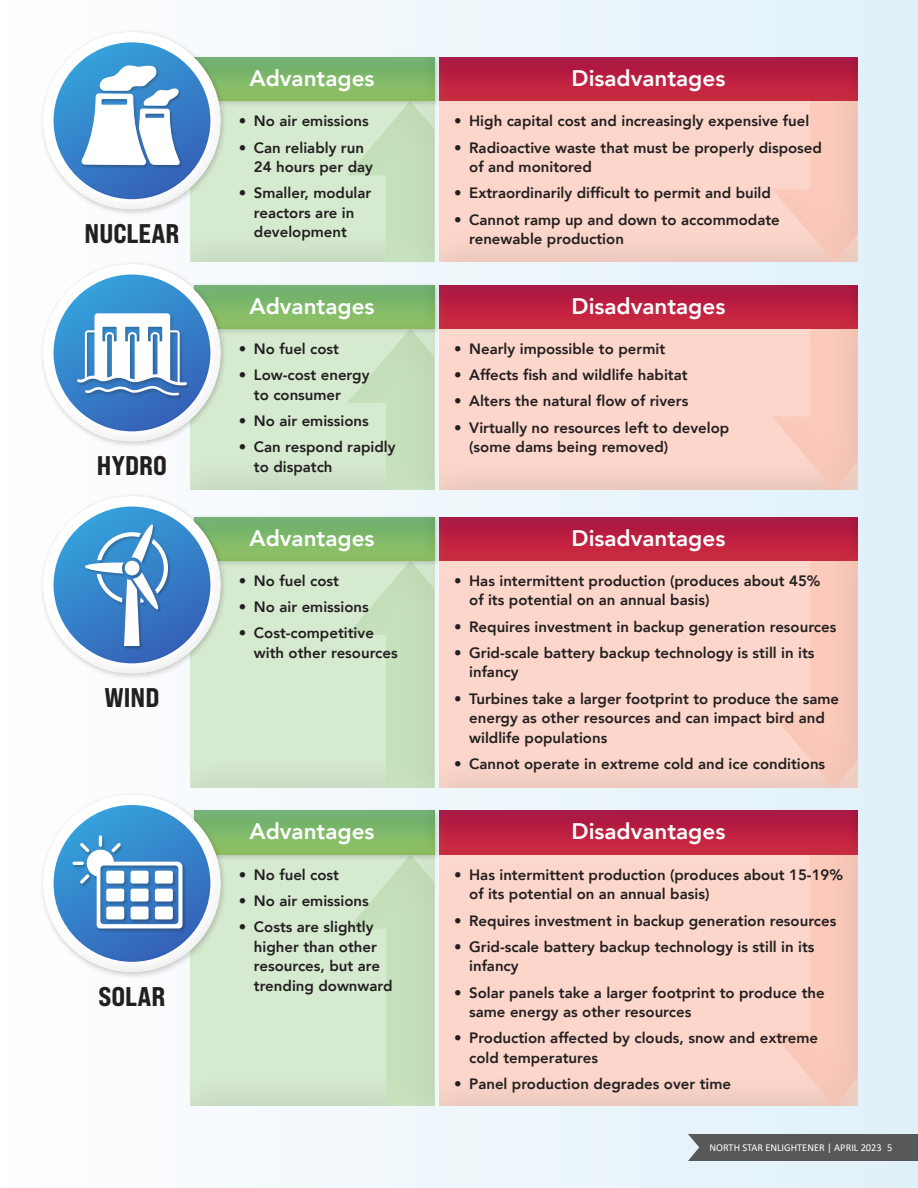
<style>
.page{position:relative;width:918px;height:1188px;background:#fff}
.page>*{position:absolute;margin:0;border:0;box-sizing:border-box;transform-origin:0 0}
.t1{font:27px "Bebas Neue Pro Exp Eb";color:#231f20}
.t2{font:800 22.5px "Avenir";color:#fff}
.t3{font:800 15px/19.5px "Avenir";color:#231f20}
.t4{font:10.5px "Calibri";color:#fff}
</style>
<div class="page">
<div style="left:0;top:0;width:918px;height:1188px;background:linear-gradient(to right,#fefefe,#e0f0f9)"></div>
<div style="left:438px;top:99px;width:422px;height:163px;background:#fcd6ca"></div>
<div style="left:438px;top:327px;width:422px;height:163px;background:#fcd6ca"></div>
<div style="left:438px;top:559px;width:422px;height:229px;background:#fcd6ca"></div>
<div style="left:772px;top:83px;width:88px;height:180px;background:#231f20;opacity:.5"></div>
<div style="left:772px;top:311px;width:88px;height:180px;background:#231f20;opacity:.5"></div>
<div style="left:772px;top:543px;width:88px;height:246px;background:#231f20;opacity:.5"></div>
<div style="left:189px;top:99px;width:247px;height:163px;background:#d6ead0"></div>
<div style="left:189px;top:327px;width:247px;height:163px;background:#d6ead0"></div>
<div style="left:189px;top:559px;width:247px;height:229px;background:#d6ead0"></div>
<div style="left:347px;top:99px;width:90px;height:164px;background:#231f20;opacity:.5"></div>
<div style="left:347px;top:327px;width:90px;height:164px;background:#231f20;opacity:.5"></div>
<div style="left:347px;top:559px;width:90px;height:230px;background:#231f20;opacity:.5"></div>
<div style="left:191px;top:54px;width:250px;height:53px;background:#231f20;opacity:.2"></div>
<div style="left:193px;top:55px;width:243px;height:47px;background:#231f20;opacity:.3"></div>
<div style="left:191px;top:282px;width:250px;height:53px;background:#231f20;opacity:.2"></div>
<div style="left:193px;top:283px;width:243px;height:46px;background:#231f20;opacity:.3"></div>
<div style="left:191px;top:514px;width:250px;height:53px;background:#231f20;opacity:.2"></div>
<div style="left:193px;top:515px;width:243px;height:46px;background:#231f20;opacity:.3"></div>
<div style="left:40px;top:28px;width:188px;height:188px;background:#231f20;opacity:.2"></div>
<div style="left:43px;top:30px;width:165px;height:127px;background:#fff;opacity:.3"></div>
<div style="left:43px;top:56px;width:180px;height:154px;background:#231f20;opacity:.3"></div>
<div style="left:40px;top:261px;width:188px;height:188px;background:#231f20;opacity:.2"></div>
<div style="left:43px;top:262px;width:165px;height:127px;background:#fff;opacity:.3"></div>
<div style="left:43px;top:288px;width:180px;height:154px;background:#231f20;opacity:.3"></div>
<div style="left:40px;top:493px;width:188px;height:188px;background:#231f20;opacity:.2"></div>
<div style="left:43px;top:494px;width:165px;height:127px;background:#fff;opacity:.3"></div>
<div style="left:43px;top:520px;width:180px;height:154px;background:#231f20;opacity:.3"></div>
<div style="left:438px;top:55px;width:422px;height:47px;background:#231f20;opacity:.5"></div>
<div style="left:438px;top:283px;width:422px;height:46px;background:#231f20;opacity:.5"></div>
<div style="left:438px;top:515px;width:422px;height:46px;background:#231f20;opacity:.5"></div>
<div style="left:438px;top:853px;width:422px;height:253px;background:#fcd6ca"></div>
<div style="left:772px;top:837px;width:88px;height:270px;background:#231f20;opacity:.5"></div>
<div style="left:189px;top:853px;width:247px;height:253px;background:#d6ead0"></div>
<div style="left:347px;top:853px;width:90px;height:254px;background:#231f20;opacity:.5"></div>
<div style="left:191px;top:808px;width:250px;height:53px;background:#231f20;opacity:.2"></div>
<div style="left:193px;top:809px;width:243px;height:46px;background:#231f20;opacity:.3"></div>
<div style="left:40px;top:791px;width:188px;height:188px;background:#231f20;opacity:.2"></div>
<div style="left:43px;top:793px;width:165px;height:127px;background:#fff;opacity:.3"></div>
<div style="left:43px;top:818px;width:180px;height:155px;background:#231f20;opacity:.3"></div>
<div style="left:438px;top:809px;width:422px;height:46px;background:#231f20;opacity:.5"></div>
<div style="left:81px;top:65px;width:103px;height:104px;background:#231f20;opacity:.3"></div>
<svg style="left:80px;top:61px;width:104px;height:105px"></svg>
<div style="left:84px;top:524px;width:88px;height:126px;background:#231f20;opacity:.3"></div>
<svg style="left:85px;top:524px;width:83px;height:122px"></svg>
<div style="left:76px;top:313px;width:115px;height:87px;background:#231f20;opacity:.3"></div>
<svg style="left:77px;top:313px;width:110px;height:83px"></svg>
<div style="left:72px;top:835px;width:115px;height:98px;background:#231f20;opacity:.3"></div>
<svg style="left:73px;top:835px;width:109px;height:93px"></svg>
<div style="left:106px;top:871px;width:18px;height:13px;background:#fff;border-radius:2px"></div>
<div style="left:131px;top:871px;width:18px;height:13px;background:#fff;border-radius:2px"></div>
<div style="left:155px;top:871px;width:18px;height:13px;background:#fff;border-radius:2px"></div>
<div style="left:106px;top:889px;width:18px;height:13px;background:#fff;border-radius:2px"></div>
<div style="left:131px;top:889px;width:18px;height:13px;background:#fff;border-radius:2px"></div>
<div style="left:155px;top:889px;width:18px;height:13px;background:#fff;border-radius:2px"></div>
<div style="left:106px;top:907px;width:18px;height:12px;background:#fff;border-radius:2px"></div>
<div style="left:131px;top:907px;width:18px;height:12px;background:#fff;border-radius:2px"></div>
<div style="left:155px;top:907px;width:18px;height:12px;background:#fff;border-radius:2px"></div>
<div style="left:688px;top:1134px;width:230px;height:27px;background:#57585a"></div>
<p class="t1" style="left:85px;top:217px;width:96px">NUCLEAR</p>
<p class="t1" style="left:97px;top:449px;width:72px">HYDRO</p>
<p class="t1" style="left:105px;top:681px;width:56px">WIND</p>
<p class="t1" style="left:98px;top:979px;width:69px">SOLAR</p>
<p class="t2" style="left:250px;top:61px;width:127px">Advantages</p>
<p class="t3" style="left:239px;top:111px;width:131px">• No air emissions</p>
<p class="t3" style="left:254px;top:138px;width:121px;text-indent:-15px">• Can reliably run<br>24 hours per day</p>
<p class="t3" style="left:254px;top:183px;width:119px;text-indent:-15px">• Smaller, modular reactors are in development</p>
<p class="t2" style="left:250px;top:288px;width:127px">Advantages</p>
<p class="t3" style="left:239px;top:339px;width:102px">• No fuel cost</p>
<p class="t3" style="left:254px;top:365px;width:117px;text-indent:-15px">• Low-cost energy to consumer</p>
<p class="t3" style="left:239px;top:411px;width:131px">• No air emissions</p>
<p class="t3" style="left:254px;top:437px;width:143px;text-indent:-15px">• Can respond rapidly to dispatch</p>
<p class="t2" style="left:250px;top:520px;width:127px">Advantages</p>
<p class="t3" style="left:239px;top:571px;width:102px">• No fuel cost</p>
<p class="t3" style="left:239px;top:597px;width:131px">• No air emissions</p>
<p class="t3" style="left:254px;top:624px;width:145px;text-indent:-15px">• Cost-competitive with other resources</p>
<p class="t2" style="left:250px;top:814px;width:127px">Advantages</p>
<p class="t3" style="left:239px;top:865px;width:102px">• No fuel cost</p>
<p class="t3" style="left:239px;top:891px;width:131px">• No air emissions</p>
<p class="t3" style="left:254px;top:917px;width:140px;text-indent:-15px">• Costs are slightly higher than other resources, but are trending downward</p>
<p class="t2" style="left:572px;top:61px;width:155px">Disadvantages</p>
<p class="t3" style="left:454px;top:111px;width:357px">• High capital cost and increasingly expensive fuel</p>
<p class="t3" style="left:469px;top:138px;width:354px;text-indent:-15px">• Radioactive waste that must be properly disposed of and monitored</p>
<p class="t3" style="left:454px;top:183px;width:318px">• Extraordinarily difficult to permit and build</p>
<p class="t3" style="left:469px;top:210px;width:312px;text-indent:-15px">• Cannot ramp up and down to accommodate renewable production</p>
<p class="t2" style="left:572px;top:288px;width:155px">Disadvantages</p>
<p class="t3" style="left:454px;top:339px;width:213px">• Nearly impossible to permit</p>
<p class="t3" style="left:454px;top:365px;width:235px">• Affects fish and wildlife habitat</p>
<p class="t3" style="left:454px;top:392px;width:236px">• Alters the natural flow of rivers</p>
<p class="t3" style="left:469px;top:418px;width:262px;text-indent:-15px">• Virtually no resources left to develop (some dams being removed)</p>
<p class="t2" style="left:572px;top:520px;width:155px">Disadvantages</p>
<p class="t3" style="left:469px;top:571px;width:353px;text-indent:-15px">• Has intermittent production (produces about 45% of its potential on an annual basis)</p>
<p class="t3" style="left:454px;top:617px;width:384px">• Requires investment in backup generation resources</p>
<p class="t3" style="left:469px;top:643px;width:347px;text-indent:-15px">• Grid-scale battery backup technology is still in its infancy</p>
<p class="t3" style="left:469px;top:689px;width:371px;text-indent:-15px">• Turbines take a larger footprint to produce the same energy as other resources and can impact bird and wildlife populations</p>
<p class="t3" style="left:454px;top:754px;width:373px">• Cannot operate in extreme cold and ice conditions</p>
<p class="t2" style="left:572px;top:814px;width:155px">Disadvantages</p>
<p class="t3" style="left:469px;top:865px;width:375px;text-indent:-15px">• Has intermittent production (produces about 15-19% of its potential on an annual basis)</p>
<p class="t3" style="left:454px;top:911px;width:384px">• Requires investment in backup generation resources</p>
<p class="t3" style="left:469px;top:937px;width:347px;text-indent:-15px">• Grid-scale battery backup technology is still in its infancy</p>
<p class="t3" style="left:469px;top:983px;width:357px;text-indent:-15px">• Solar panels take a larger footprint to produce the same energy as other resources</p>
<p class="t3" style="left:469px;top:1028px;width:350px;text-indent:-15px">• Production affected by clouds, snow and extreme cold temperatures</p>
<p class="t3" style="left:454px;top:1074px;width:278px">• Panel production degrades over time</p>
<p class="t4" style="left:709px;top:1140px;width:185px">NORTH STAR ENLIGHTENER | APRIL 2023 5</p>
</div>
